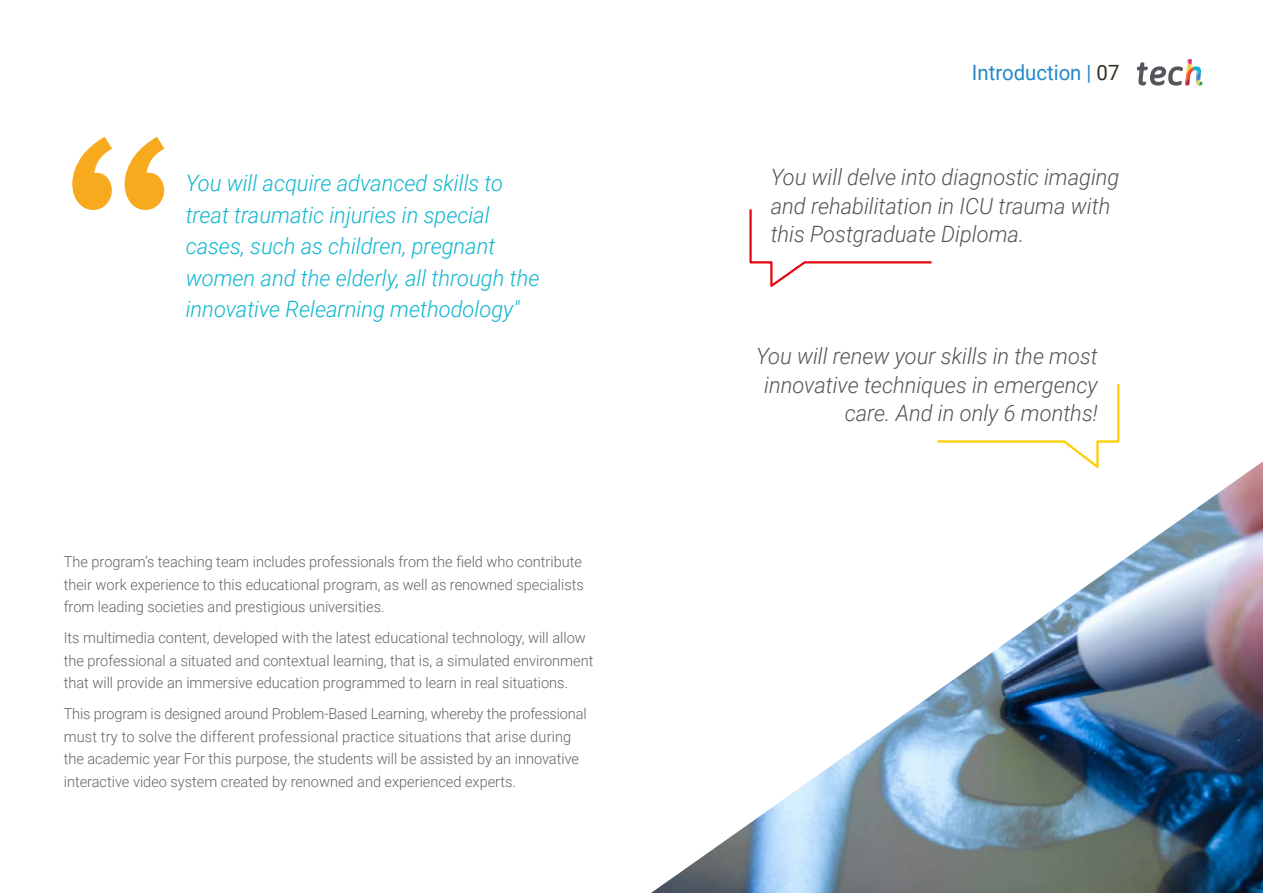
<style>
.page{position:relative;width:1263px;height:893px;background:#fff}
.page>*{position:absolute;margin:0;border:0;box-sizing:border-box;transform-origin:0 0}
.t1{font:italic 300 22.5px/28.5px "Roboto";color:#52555b;text-align:right}
.t2{font:italic 300 22.5px/31.5px "Roboto";color:#0fb6cf}
.t3{font:21px "Roboto";color:#2488c9}
.t4{font:300 15px/22.5px "Roboto";color:#61646a}
.s1{color:#312e20}
</style>
<div class="page">
<img style="left:651px;top:461px;width:612px;height:432px">
<svg style="left:935px;top:384px;width:185px;height:87px"></svg>
<svg style="left:749px;top:209px;width:183px;height:78px"></svg>
<svg style="left:72px;top:137px;width:92px;height:73px"></svg>
<svg style="left:1137px;top:59px;width:65px;height:27px"></svg>
<h1 class="t2" style="left:186px;top:167px;width:355px">You will acquire advanced skills to treat traumatic injuries in special cases, such as children, pregnant women and the elderly, all through the innovative Relearning methodology"</h1>
<p class="t4" style="left:64px;top:550px;width:522px">The program’s teaching team includes professionals from the field who contribute their work experience to this educational program, as well as renowned specialists from leading societies and prestigious universities.</p>
<p class="t4" style="left:64px;top:626px;width:531px">Its multimedia content, developed with the latest educational technology, will allow the professional a situated and contextual learning, that is, a simulated environment that will provide an immersive education programmed to learn in real situations.</p>
<p class="t4" style="left:64px;top:702px;width:524px">This program is designed around Problem-Based Learning, whereby the professional must try to solve the different professional practice situations that arise during the academic year For this purpose, the students will be assisted by an innovative interactive video system created by renowned and experienced experts.</p>
<h2 class="t3" style="left:972px;top:57px;width:149px">Introduction | <span class="s1">07</span></h2>
<h1 class="t1" style="left:771px;top:162px;width:350px;text-align:left">You will delve into diagnostic imaging and rehabilitation in ICU trauma with this Postgraduate Diploma.</h1>
<h1 class="t1" style="left:756px;top:341px;width:343px">You will renew your skills in the most innovative techniques in emergency care. And in only 6 months!</h1>
</div>
